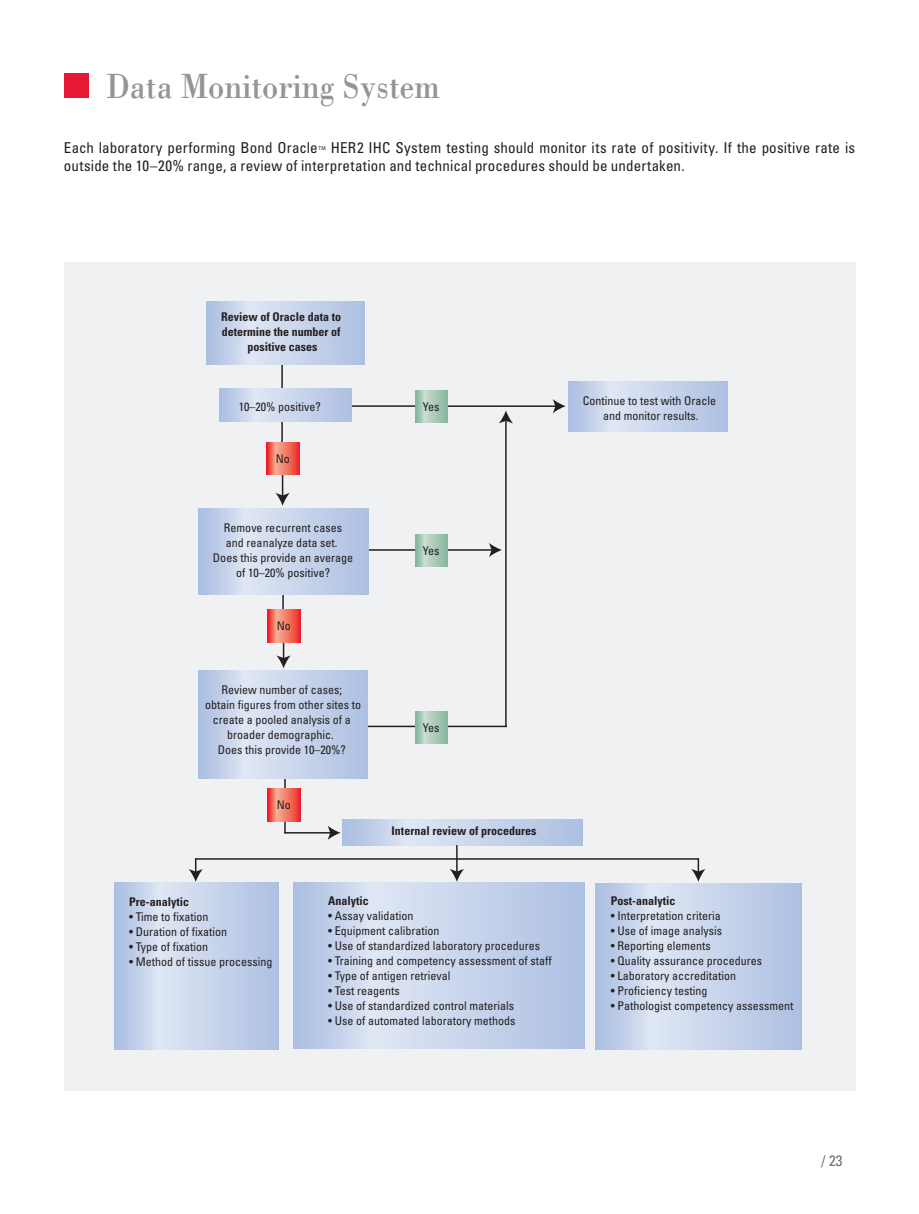
<style>
.page{position:relative;width:919px;height:1214px;background:#fff}
.page>*{position:absolute;margin:0;border:0;box-sizing:border-box;transform-origin:0 0}
.t1{font:36px "Leicana";color:#939598}
.t2{font:condensed 15px/18px "Univers LT Std";letter-spacing:.01em;color:#231f20}
.t3{font:condensed 15px "Univers LT Std";color:#6c6d70}
.t4{font:condensed 12px/15px "Univers";color:#231f20;text-align:center}
.t5{font:700 condensed 12px/15px "Univers";color:#231f20;text-align:center}
.t6{font:condensed 5.25px "Univers LT Std";color:#231f20}
</style>
<div class="page">
<div style="left:64px;top:262px;width:791px;height:829px;background:#f0f1f2"></div>
<hr style="left:443px;top:405px;width:113px;height:2px;background:#231f20">
<svg style="left:552px;top:399px;width:13px;height:14px"></svg>
<hr style="left:361px;top:549px;width:131px;height:2px;background:#231f20">
<svg style="left:489px;top:543px;width:13px;height:14px"></svg>
<hr style="left:505px;top:419px;width:1px;height:307px;background:#231f20">
<svg style="left:499px;top:410px;width:14px;height:13px"></svg>
<hr style="left:336px;top:725px;width:171px;height:2px;background:#231f20">
<hr style="left:282px;top:519px;width:2px;height:99px;background:#231f20">
<svg style="left:276px;top:642px;width:15px;height:26px"></svg>
<svg style="left:267px;top:609px;width:33px;height:33px"></svg>
<hr style="left:333px;top:405px;width:101px;height:2px;background:#231f20">
<hr style="left:281px;top:358px;width:2px;height:98px;background:#231f20">
<svg style="left:275px;top:474px;width:15px;height:32px"></svg>
<svg style="left:266px;top:442px;width:33px;height:32px"></svg>
<hr style="left:284px;top:757px;width:2px;height:76px;background:#231f20">
<svg style="left:206px;top:301px;width:158px;height:64px;background:#c5d2ea"></svg>
<svg style="left:219px;top:389px;width:133px;height:32px;background:#c5d2ea"></svg>
<svg style="left:199px;top:508px;width:169px;height:86px;background:#c5d2ea"></svg>
<svg style="left:198px;top:670px;width:170px;height:108px;background:#c5d2ea"></svg>
<svg style="left:343px;top:819px;width:239px;height:26px;background:#c5d2ea"></svg>
<svg style="left:114px;top:883px;width:164px;height:166px;background:#c5d2ea"></svg>
<svg style="left:293px;top:883px;width:291px;height:165px;background:#c5d2ea"></svg>
<svg style="left:595px;top:883px;width:206px;height:166px;background:#c5d2ea"></svg>
<svg style="left:415px;top:390px;width:32px;height:32px"></svg>
<svg style="left:568px;top:381px;width:159px;height:50px;background:#c5d2ea"></svg>
<svg style="left:415px;top:711px;width:32px;height:32px"></svg>
<svg style="left:415px;top:534px;width:32px;height:32px"></svg>
<svg style="left:449px;top:845px;width:15px;height:36px"></svg>
<svg style="left:691px;top:858px;width:14px;height:23px"></svg>
<svg style="left:188px;top:859px;width:15px;height:23px"></svg>
<hr style="left:195px;top:858px;width:503px;height:1px;background:#231f20">
<hr style="left:284px;top:832px;width:47px;height:1px;background:#231f20">
<svg style="left:327px;top:826px;width:13px;height:14px"></svg>
<svg style="left:267px;top:788px;width:33px;height:33px"></svg>
<div style="left:64px;top:73px;width:24px;height:24px;background:#e51836"></div>
<h1 class="t1" style="left:106px;top:64px;width:334px">Data Monitoring System</h1>
<p class="t2" style="left:64px;top:139px;width:792px;text-indent:267px">HER2 IHC System testing should monitor its rate of positivity. If the positive rate is outside the 10–20% range, a review of interpretation and technical procedures should be undertaken.</p>
<p class="t2" style="left:64px;top:139px;width:255px">Each laboratory performing Bond Oracle</p>
<p class="t6" style="left:318px;top:144px;width:9px">TM</p>
<p class="t5" style="left:221px;top:309px;width:121px">Review of Oracle data to determine the number of positive cases</p>
<p class="t4" style="left:239px;top:399px;width:83px">10–20% positive?</p>
<p class="t4" style="left:276px;top:450px;width:16px">No</p>
<p class="t4" style="left:213px;top:520px;width:141px">Remove recurrent cases<br>and reanalyze data set.<br>Does this provide an average of 10–20% positive?</p>
<p class="t4" style="left:277px;top:618px;width:16px">No</p>
<p class="t4" style="left:205px;top:682px;width:157px">Review number of cases;<br>obtain figures from other sites to create a pooled analysis of a broader demographic.<br>Does this provide 10–20%?</p>
<p class="t4" style="left:277px;top:797px;width:16px">No</p>
<p class="t4" style="left:423px;top:399px;width:18px">Yes</p>
<p class="t4" style="left:582px;top:393px;width:135px">Continue to test with Oracle and monitor results.</p>
<p class="t4" style="left:423px;top:542px;width:18px">Yes</p>
<p class="t4" style="left:423px;top:719px;width:18px">Yes</p>
<p class="t5" style="left:391px;top:823px;width:146px">Internal review of procedures</p>
<p class="t5" style="left:129px;top:893px;width:61px">Pre-analytic</p>
<p class="t4" style="left:129px;top:908px;width:81px">• Time to fixation</p>
<p class="t4" style="left:129px;top:923px;width:99px">• Duration of fixation</p>
<p class="t4" style="left:129px;top:938px;width:81px">• Type of fixation</p>
<p class="t4" style="left:129px;top:953px;width:145px">• Method of tissue processing</p>
<p class="t5" style="left:328px;top:893px;width:42px">Analytic</p>
<p class="t4" style="left:328px;top:908px;width:87px">• Assay validation</p>
<p class="t4" style="left:328px;top:923px;width:113px">• Equipment calibration</p>
<p class="t4" style="left:328px;top:938px;width:213px">• Use of standardized laboratory procedures</p>
<p class="t4" style="left:328px;top:953px;width:225px">• Training and competency assessment of staff</p>
<p class="t4" style="left:328px;top:968px;width:124px">• Type of antigen retrieval</p>
<p class="t4" style="left:328px;top:983px;width:73px">• Test reagents</p>
<p class="t4" style="left:328px;top:998px;width:187px">• Use of standardized control materials</p>
<p class="t4" style="left:328px;top:1013px;width:189px">• Use of automated laboratory methods</p>
<p class="t5" style="left:610px;top:893px;width:66px">Post-analytic</p>
<p class="t4" style="left:610px;top:908px;width:111px">• Interpretation criteria</p>
<p class="t4" style="left:610px;top:923px;width:113px">• Use of image analysis</p>
<p class="t4" style="left:610px;top:938px;width:101px">• Reporting elements</p>
<p class="t4" style="left:610px;top:953px;width:153px">• Quality assurance procedures</p>
<p class="t4" style="left:610px;top:968px;width:127px">• Laboratory accreditation</p>
<p class="t4" style="left:610px;top:983px;width:98px">• Proficiency testing</p>
<p class="t4" style="left:610px;top:998px;width:184px">• Pathologist competency assessment</p>
<p class="t3" style="left:821px;top:1151px;width:22px">/ 23</p>
</div>
